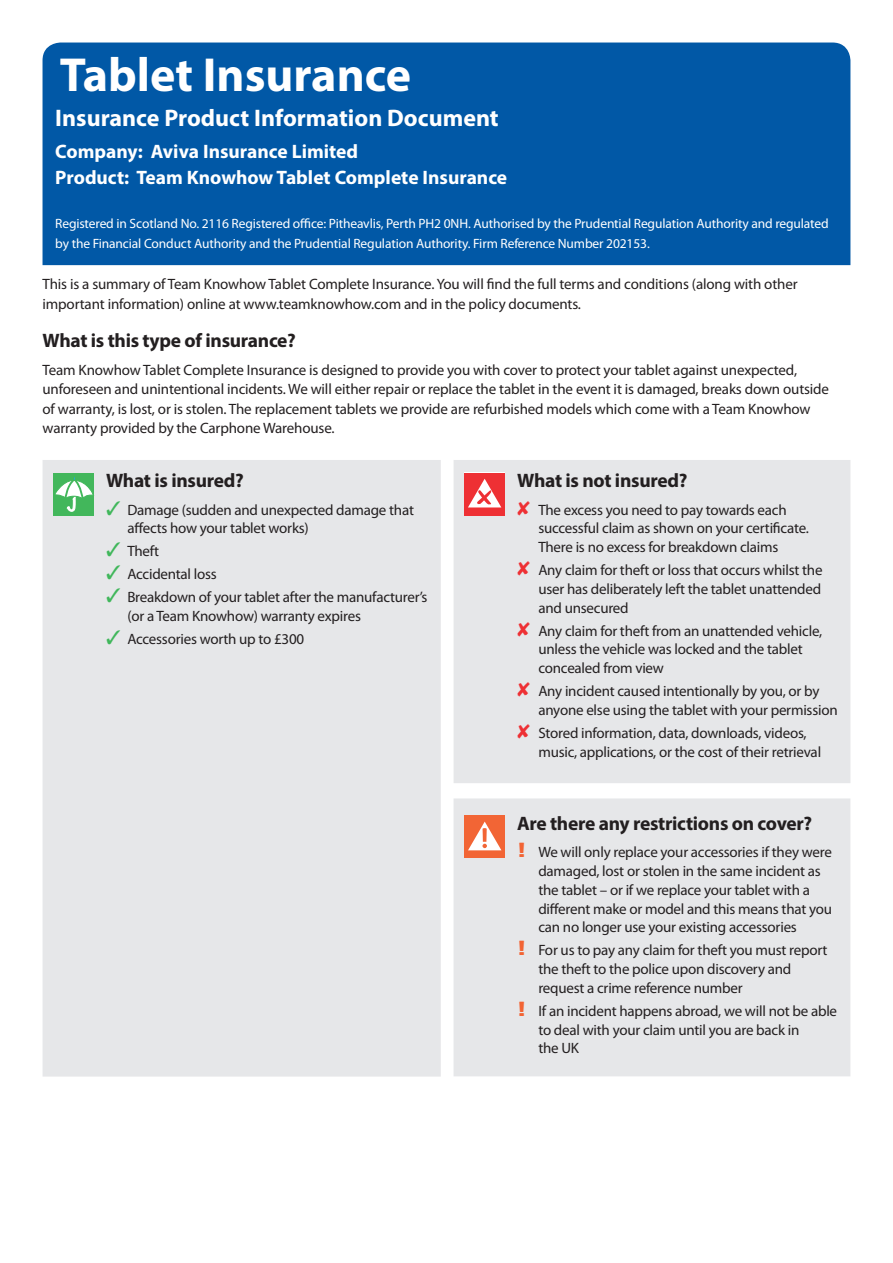
<style>
.page{position:relative;width:893px;height:1263px;background:#fff}
.page>*{position:absolute;margin:0;border:0;box-sizing:border-box;transform-origin:0 0}
.Form_title{font:700 48px "Myriad Pro";color:#fff}
.Form_sub_title{font:700 24px "Myriad Pro";color:#fff}
.Cover_subhead{font:700 19.5px "Myriad Pro";letter-spacing:-.015em;color:#231f20}
.Company_Product_head{font:700 19.5px/25.2px "Myriad Pro";color:#fff}
.Form_intro{font:15px/18.8px "Myriad Pro";letter-spacing:-.015em;color:#231f20}
.Company_Product_head-2{font:13.5px/19.5px "Myriad Pro";letter-spacing:-.01em;color:#fff}
.s1{color:#40b75b}
.s2{color:#ee3034}
.s3{font-family:"CPW Trade";font-size:19.5px;color:#f26434}
</style>
<div class="page">
<div style="left:454px;top:798px;width:396px;height:278px;background:#e6e7e9"></div>
<div style="left:464px;top:815px;width:41px;height:43px;background:#f26535"></div>
<svg style="left:468px;top:821px;width:33px;height:29px"></svg>
<div style="left:43px;top:43px;width:807px;height:222px;background:#0158a6"></div>
<div style="left:43px;top:460px;width:398px;height:616px;background:#e6e7e9"></div>
<div style="left:53px;top:473px;width:41px;height:42px;background:#42b75b"></div>
<svg style="left:55px;top:476px;width:38px;height:36px"></svg>
<div style="left:454px;top:460px;width:396px;height:323px;background:#e6e7e9"></div>
<div style="left:464px;top:473px;width:41px;height:42px;background:#ee3034"></div>
<svg style="left:468px;top:479px;width:33px;height:28px"></svg>
<p class="Form_title" style="left:60px;top:44px;width:353px">Tablet Insurance</p>
<p class="Form_sub_title" style="left:55px;top:103px;width:445px">Insurance Product Information Document</p>
<p class="Company_Product_head" style="left:55px;top:139px;width:453px">Company: Aviva Insurance Limited<br>Product: Team Knowhow Tablet Complete Insurance</p>
<p class="Company_Product_head-2" style="left:55px;top:214px;width:775px">Registered in Scotland No. 2116 Registered office: Pitheavlis, Perth PH2 0NH. Authorised by the Prudential Regulation Authority and regulated by the Financial Conduct Authority and the Prudential Regulation Authority. Firm Reference Number 202153.</p>
<p class="Form_intro" style="left:43px;top:274px;width:757px;line-height:19.5px">This is a summary of Team Knowhow Tablet Complete Insurance. You will find the full terms and conditions (along with other important information) online at www.teamknowhow.com and in the policy documents.</p>
<p class="Cover_subhead" style="left:43px;top:328px;width:255px">What is this type of insurance?</p>
<p class="Form_intro" style="left:43px;top:360px;width:788px;line-height:19.5px">Team Knowhow Tablet Complete Insurance is designed to provide you with cover to protect your tablet against unexpected, unforeseen and unintentional incidents. We will either repair or replace the tablet in the event it is damaged, breaks down outside of warranty, is lost, or is stolen. The replacement tablets we provide are refurbished models which come with a Team Knowhow warranty provided by the Carphone Warehouse.</p>
<p class="Cover_subhead" style="left:106px;top:468px;width:139px">What is insured?</p>
<p class="Form_intro" style="left:127px;top:500px;width:288px;text-indent:-21px"><span class="s1">✓</span> Damage (sudden and unexpected damage that affects how your tablet works)</p>
<p class="Form_intro" style="left:106px;top:542px;width:55px"><span class="s1">✓</span> Theft</p>
<p class="Form_intro" style="left:106px;top:565px;width:112px"><span class="s1">✓</span> Accidental loss</p>
<p class="Form_intro" style="left:127px;top:588px;width:302px;text-indent:-21px"><span class="s1">✓</span> Breakdown of your tablet after the manufacturer’s (or a Team Knowhow) warranty expires</p>
<p class="Form_intro" style="left:106px;top:629px;width:200px"><span class="s1">✓</span> Accessories worth up to £300</p>
<p class="Cover_subhead" style="left:517px;top:468px;width:172px">What is not insured?</p>
<p class="Form_intro" style="left:538px;top:500px;width:272px;text-indent:-21px"><span class="s2">✘</span> The excess you need to pay towards each successful claim as shown on your certificate.<br>There is no excess for breakdown claims</p>
<p class="Form_intro" style="left:538px;top:560px;width:286px;text-align:justify;text-indent:-21px"><span class="s2">✘</span> Any claim for theft or loss that occurs whilst the user has deliberately left the tablet unattended and unsecured</p>
<p class="Form_intro" style="left:538px;top:621px;width:285px;text-indent:-21px"><span class="s2">✘</span> Any claim for theft from an unattended vehicle, unless the vehicle was locked and the tablet concealed from view</p>
<p class="Form_intro" style="left:538px;top:681px;width:301px;text-indent:-21px"><span class="s2">✘</span> Any incident caused intentionally by you, or by anyone else using the tablet with your permission</p>
<p class="Form_intro" style="left:538px;top:723px;width:284px;text-indent:-21px"><span class="s2">✘</span> Stored information, data, downloads, videos, music, applications, or the cost of their retrieval</p>
<p class="Cover_subhead" style="left:517px;top:811px;width:297px">Are there any restrictions on cover?</p>
<p class="Form_intro" style="left:538px;top:843px;width:295px;text-indent:-21px"><span class="s3">!</span> We will only replace your accessories if they were damaged, lost or stolen in the same incident as the tablet – or if we replace your tablet with a different make or model and this means that you can no longer use your existing accessories</p>
<p class="Form_intro" style="left:538px;top:941px;width:290px;text-indent:-21px"><span class="s3">!</span> For us to pay any claim for theft you must report the theft to the police upon discovery and request a crime reference number</p>
<p class="Form_intro" style="left:538px;top:1001px;width:300px;text-indent:-21px"><span class="s3">!</span> If an incident happens abroad, we will not be able to deal with your claim until you are back in<br>the UK</p>
</div>
